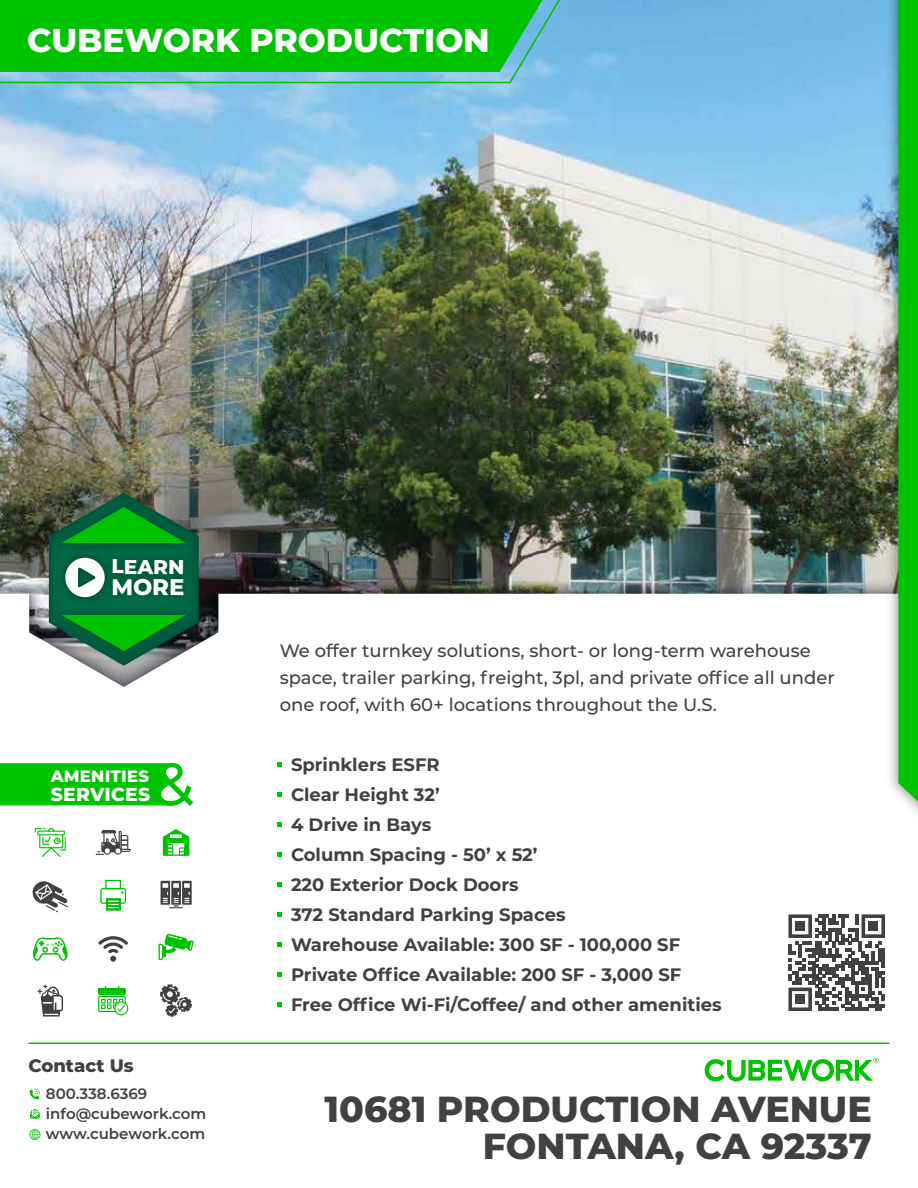
<style>
.page{position:relative;width:918px;height:1188px;background:#fff}
.page>*{position:absolute;margin:0;border:0;box-sizing:border-box;transform-origin:0 0}
.t1{font:800 36.15px/37.5px "Montserrat";color:#414042;text-align:right}
.t2{font:800 33px "Montserrat";color:#fff}
.t3{font:800 22.65px "Montserrat";color:#fff}
.t4{font:800 20.1px "Montserrat";letter-spacing:-.01em;color:#fff}
.t5{font:800 18.75px "Montserrat";letter-spacing:.015em;color:#fff}
.t6{font:700 18px/30px "Montserrat";color:#414042}
.t7{font:500 18px/27px "Montserrat";color:#414042}
.t8{font:800 18px "Montserrat";color:#414042}
.t9{font:800 16.5px "Montserrat";letter-spacing:.015em;color:#fff}
.t10{font:600 15px/20.4px "Montserrat";color:#414042}
</style>
<div class="page">
<svg style="left:0;top:763px;width:193px;height:43px;background:#1ac91a"></svg>
<img style="left:0;top:0;width:882px;height:687px">
<svg style="left:0;top:0;width:573px;height:85px;background:#1bc230"></svg>
<hr style="left:28px;top:1042px;width:862px;height:2px;background:#00c300">
<svg style="left:30px;top:1089px;width:10px;height:10px"></svg>
<svg style="left:30px;top:1109px;width:10px;height:10px"></svg>
<svg style="left:29px;top:1129px;width:11px;height:11px"></svg>
<svg style="left:35px;top:828px;width:31px;height:29px"></svg>
<svg style="left:96px;top:830px;width:35px;height:25px"></svg>
<svg style="left:163px;top:829px;width:26px;height:27px"></svg>
<svg style="left:32px;top:881px;width:36px;height:31px"></svg>
<svg style="left:100px;top:880px;width:26px;height:31px"></svg>
<svg style="left:161px;top:881px;width:31px;height:27px"></svg>
<svg style="left:32px;top:937px;width:36px;height:24px"></svg>
<svg style="left:98px;top:936px;width:30px;height:26px"></svg>
<svg style="left:158px;top:934px;width:36px;height:26px"></svg>
<svg style="left:37px;top:985px;width:26px;height:32px"></svg>
<svg style="left:98px;top:986px;width:30px;height:29px"></svg>
<svg style="left:160px;top:984px;width:32px;height:33px"></svg>
<svg style="left:705px;top:1058px;width:174px;height:24px"></svg>
<svg style="left:788px;top:914px;width:97px;height:97px"></svg>
<div style="left:795px;top:994px;width:10px;height:10px;background:#414042"></div>
<img style="left:882px;top:0;width:16px;height:794px">
<svg style="left:898px;top:0;width:20px;height:813px;background:#0ebf10"></svg>
<svg style="left:49px;top:493px;width:150px;height:173px;background:#277c49"></svg>
<svg style="left:278px;top:762px;width:4px;height:5px"></svg>
<svg style="left:278px;top:792px;width:4px;height:5px"></svg>
<svg style="left:278px;top:822px;width:4px;height:5px"></svg>
<svg style="left:278px;top:852px;width:4px;height:5px"></svg>
<svg style="left:278px;top:882px;width:4px;height:5px"></svg>
<svg style="left:278px;top:912px;width:4px;height:5px"></svg>
<svg style="left:278px;top:942px;width:4px;height:5px"></svg>
<svg style="left:278px;top:972px;width:4px;height:5px"></svg>
<svg style="left:278px;top:1002px;width:4px;height:5px"></svg>
<h2 class="t2" style="left:27px;top:16px;width:464px">CUBEWORK PRODUCTION</h2>
<p class="t4" style="left:112px;top:552px;width:74px">LEARN</p>
<p class="t3" style="left:111px;top:570px;width:75px">MORE</p>
<p class="t9" style="left:51px;top:764px;width:100px">AMENITIES</p>
<p class="t5" style="left:51px;top:780px;width:101px">SERVICES</p>
<p class="t8" style="left:29px;top:1052px;width:107px">Contact Us</p>
<p class="t10" style="left:46px;top:1082px;width:162px">800.338.6369 info@cubework.com www.cubework.com</p>
<p class="t7" style="left:280px;top:636px;width:557px">We offer turnkey solutions, short- or long-term warehouse space, trailer parking, freight, 3pl, and private office all under one roof, with 60+ locations throughout the U.S.</p>
<p class="t6" style="left:291px;top:748px;width:432px">Sprinklers ESFR<br>Clear Height 32’<br>4 Drive in Bays<br>Column Spacing - 50’ x 52’<br>220 Exterior Dock Doors<br>372 Standard Parking Spaces<br>Warehouse Available: 300 SF - 100,000 SF<br>Private Office Available: 200 SF - 3,000 SF<br>Free Office Wi-Fi/Coffee/ and other amenities</p>
<h1 class="t1" style="left:325px;top:1088px;width:549px">10681 PRODUCTION AVENUE<br>FONTANA, CA 92337</h1>
</div>
